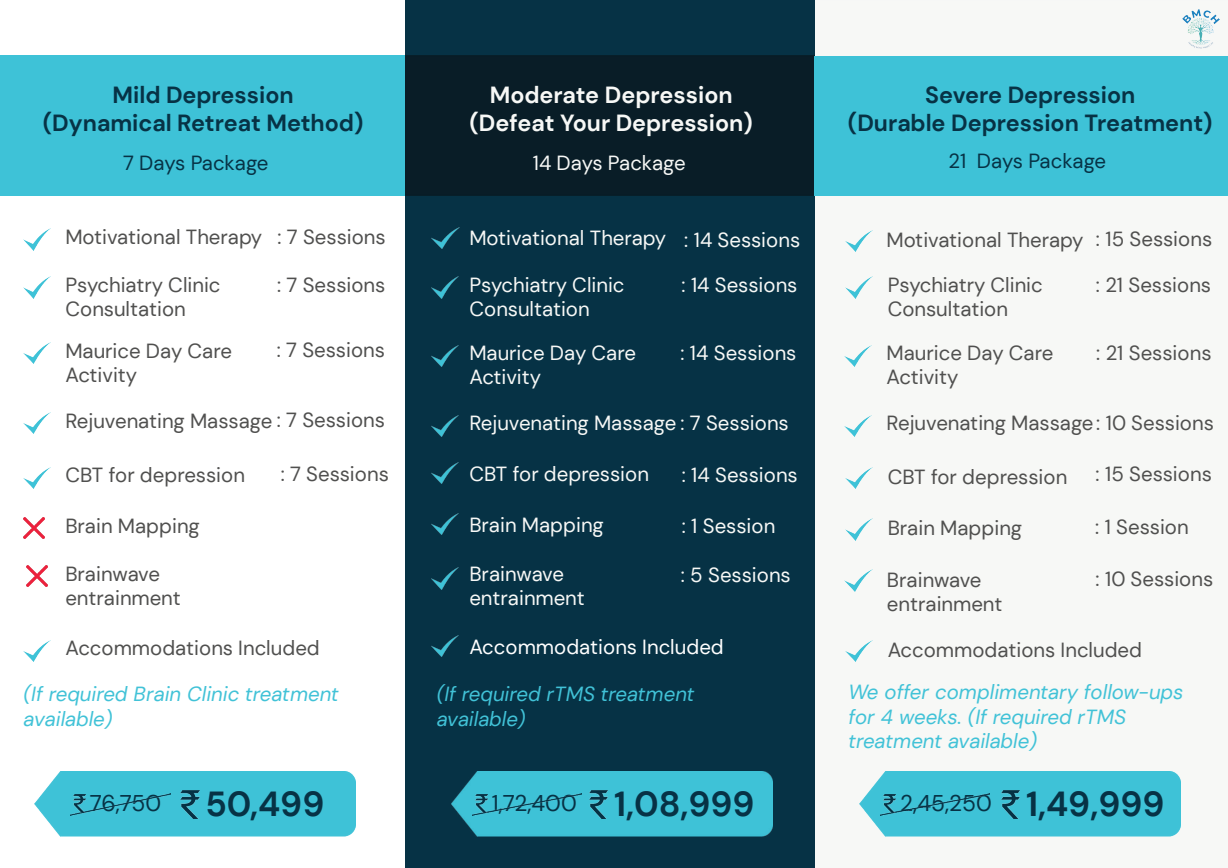
<style>
.page{position:relative;width:1228px;height:868px;background:#fff}
.page>*{position:absolute;margin:0;border:0;box-sizing:border-box;transform-origin:0 0}
.t1{font:700 34.75px "DM Sans";color:#073245}
.t2{font:700 23.34px/28.8px "DM Sans";letter-spacing:-.005em;color:#073245;text-align:center}
.t3{font:700 23.34px/28.8px "DM Sans";letter-spacing:-.005em;color:#f7f8f6;text-align:center}
.t4{font:22.71px "DM Sans";letter-spacing:-.005em;color:#073245}
.t5{font:20.4px/24.5px "DM Sans";letter-spacing:-.005em;color:#50504f}
.t6{font:20.4px "DM Sans";letter-spacing:-.005em;color:#f7f8f6}
.t7{font:italic 20.4px/24.5px "DM Sans";color:#41c2d7}
.t8{font:20.4px "DM Sans";letter-spacing:-.005em;color:#073245}
.t9{font:20.4px "DM Sans";letter-spacing:-.005em;color:#fff}
.s1{font-weight:700;font-size:34.75px}
</style>
<div class="page">
<img style="left:405px;top:0;width:823px;height:868px">
<img style="left:1182px;top:10px;width:37px;height:39px">
<img style="left:0;top:56px;width:1228px;height:139px">
<div style="left:35px;top:771px;width:321px;height:65px;background:#3ec2d7"></div>
<img style="left:70px;top:793px;width:100px;height:23px">
<img style="left:73px;top:795px;width:12px;height:18px">
<img style="left:181px;top:790px;width:18px;height:28px">
<div style="left:451px;top:771px;width:321px;height:65px;background:#3ec2d7"></div>
<img style="left:472px;top:793px;width:109px;height:23px">
<img style="left:475px;top:795px;width:12px;height:18px">
<img style="left:590px;top:790px;width:18px;height:28px">
<div style="left:860px;top:771px;width:320px;height:65px;background:#3ec2d7"></div>
<img style="left:881px;top:793px;width:109px;height:23px">
<img style="left:884px;top:795px;width:12px;height:18px">
<img style="left:1002px;top:790px;width:18px;height:28px">
<img style="left:23px;top:229px;width:27px;height:21px">
<img style="left:432px;top:228px;width:27px;height:21px">
<img style="left:846px;top:231px;width:27px;height:21px">
<img style="left:23px;top:277px;width:27px;height:21px">
<img style="left:846px;top:277px;width:27px;height:21px">
<img style="left:431px;top:277px;width:27px;height:21px">
<img style="left:23px;top:343px;width:27px;height:21px">
<img style="left:844px;top:345px;width:28px;height:21px">
<img style="left:431px;top:345px;width:27px;height:21px">
<img style="left:23px;top:413px;width:27px;height:21px">
<img style="left:844px;top:415px;width:28px;height:21px">
<img style="left:431px;top:415px;width:27px;height:21px">
<img style="left:27px;top:566px;width:21px;height:21px">
<img style="left:845px;top:570px;width:27px;height:21px">
<img style="left:431px;top:568px;width:27px;height:21px">
<img style="left:23px;top:468px;width:27px;height:21px">
<img style="left:846px;top:468px;width:27px;height:21px">
<img style="left:431px;top:462px;width:27px;height:22px">
<img style="left:24px;top:518px;width:21px;height:21px">
<img style="left:846px;top:519px;width:27px;height:21px">
<img style="left:431px;top:513px;width:27px;height:22px">
<img style="left:23px;top:640px;width:28px;height:22px">
<img style="left:846px;top:640px;width:27px;height:22px">
<img style="left:431px;top:635px;width:27px;height:22px">
<p class="t2" style="left:43px;top:80px;width:322px">Mild Depression<br>(Dynamical Retreat Method)</p>
<p class="t3" style="left:469px;top:80px;width:285px">Moderate Depression (Defeat Your Depression)</p>
<p class="t2" style="left:848px;top:80px;width:366px">Severe Depression<br>(Durable Depression Treatment)</p>
<p class="t8" style="left:123px;top:151px;width:147px">7 Days Package</p>
<p class="t6" style="left:533px;top:151px;width:154px">14 Days Package</p>
<p class="t8" style="left:948px;top:148px;width:159px">21 Days Package</p>
<p class="t5" style="left:65px;top:224px;width:322px">Motivational Therapy : 7 Sessions</p>
<p class="t6" style="left:469px;top:226px;width:332px">Motivational Therapy : 14 Sessions</p>
<p class="t5" style="left:886px;top:228px;width:327px">Motivational Therapy : 15 Sessions</p>
<p class="t5" style="left:65px;top:272px;width:157px">Psychiatry Clinic<br>Consultation</p>
<p class="t5" style="left:277px;top:272px;width:110px">: 7 Sessions</p>
<p class="t5" style="left:888px;top:272px;width:157px">Psychiatry Clinic<br>Consultation</p>
<p class="t6" style="left:469px;top:272px;width:157px">Psychiatry Clinic</p>
<p class="t5" style="left:1096px;top:272px;width:117px">: 21 Sessions</p>
<p class="t6" style="left:469px;top:296px;width:122px">Consultation</p>
<p class="t6" style="left:681px;top:272px;width:117px">: 14 Sessions</p>
<p class="t5" style="left:65px;top:338px;width:168px">Maurice Day Care</p>
<p class="t5" style="left:277px;top:338px;width:110px">: 7 Sessions</p>
<p class="t5" style="left:65px;top:363px;width:73px">Activity</p>
<p class="t6" style="left:469px;top:340px;width:168px">Maurice Day Care</p>
<p class="t5" style="left:1096px;top:340px;width:117px">: 21 Sessions</p>
<p class="t6" style="left:469px;top:365px;width:73px">Activity</p>
<p class="t6" style="left:680px;top:340px;width:117px">: 14 Sessions</p>
<p class="t5" style="left:886px;top:340px;width:168px">Maurice Day Care<br>Activity</p>
<p class="t5" style="left:65px;top:408px;width:321px">Rejuvenating Massage : 7 Sessions</p>
<p class="t6" style="left:469px;top:410px;width:321px">Rejuvenating Massage : 7 Sessions</p>
<p class="t5" style="left:886px;top:410px;width:329px">Rejuvenating Massage: 10 Sessions</p>
<p class="t5" style="left:65px;top:463px;width:181px">CBT for depression</p>
<p class="t5" style="left:281px;top:462px;width:110px">: 7 Sessions</p>
<p class="t6" style="left:469px;top:461px;width:181px">CBT for depression</p>
<p class="t6" style="left:682px;top:463px;width:117px">: 14 Sessions</p>
<p class="t5" style="left:888px;top:464px;width:181px">CBT for depression</p>
<p class="t5" style="left:1095px;top:461px;width:118px">: 15 Sessions</p>
<p class="t5" style="left:65px;top:514px;width:136px">Brain Mapping</p>
<p class="t6" style="left:469px;top:512px;width:136px">Brain Mapping</p>
<p class="t6" style="left:682px;top:514px;width:95px">: 1 Session</p>
<p class="t5" style="left:888px;top:515px;width:136px">Brain Mapping</p>
<p class="t5" style="left:1095px;top:515px;width:95px">: 1 Session</p>
<p class="t6" style="left:469px;top:561px;width:96px">Brainwave</p>
<p class="t6" style="left:681px;top:563px;width:111px">: 5 Sessions</p>
<p class="t6" style="left:469px;top:585px;width:117px">entrainment</p>
<p class="t5" style="left:65px;top:561px;width:117px">Brainwave entrainment</p>
<p class="t5" style="left:887px;top:567px;width:96px">Brainwave</p>
<p class="t5" style="left:1095px;top:567px;width:119px">: 10 Sessions</p>
<p class="t5" style="left:887px;top:592px;width:117px">entrainment</p>
<p class="t5" style="left:65px;top:636px;width:256px">Accommodations Included</p>
<p class="t9" style="left:469px;top:634px;width:256px">Accommodations Included</p>
<p class="t5" style="left:888px;top:637px;width:256px">Accommodations Included</p>
<p class="t7" style="left:848px;top:680px;width:337px">We offer complimentary follow-ups for 4 weeks. (If required rTMS treatment available)</p>
<p class="t7" style="left:24px;top:682px;width:317px">(If required Brain Clinic treatment available)</p>
<p class="t7" style="left:437px;top:682px;width:259px">(If required rTMS treatment available)</p>
<p class="t4" style="left:90px;top:789px;width:73px">76,750</p>
<h1 class="t1" style="left:205px;top:782px;width:120px">50,499</h1>
<p class="t4" style="left:492px;top:789px;width:264px">1,72,400 <span class="s1">1,08,999</span></p>
<p class="t4" style="left:900px;top:789px;width:266px">2,45,250 <span class="s1">1,49,999</span></p>
</div>
